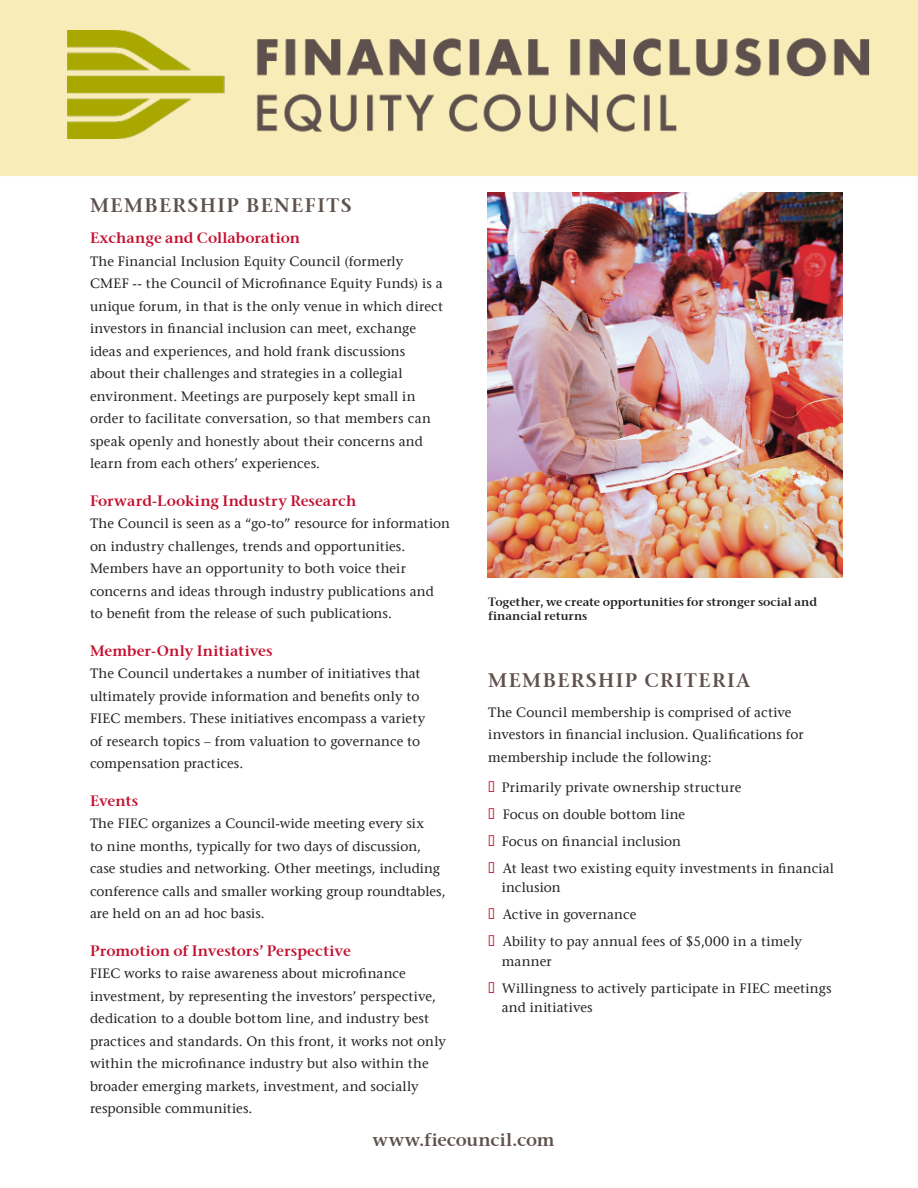
<style>
.page{position:relative;width:918px;height:1188px;background:#fff}
.page>*{position:absolute;margin:0;border:0;box-sizing:border-box;transform-origin:0 0}
.subhead_L1{font:19.5px "Stone Serif Sem ITCTT Semi";letter-spacing:.075em;color:#5d524d}
.subhead_L1-2{font:19.5px "Stone Serif Sem ITCTT Semi";letter-spacing:.075em;color:#5f514d}
.bulleted_list{font:18px "Stone Serif Sem ITCTT Semi";color:#5f514d}
.subhead_L2{font:15px "Stone Serif Sem ITCTT Semi";letter-spacing:.005em;color:#c3102f}
.text{font:13.5px/22.5px "Stone Serif LT";letter-spacing:.005em;color:#231f20}
.bulleted_list-2{font:13.5px/19.5px "Stone Serif LT";letter-spacing:.01em;color:#231f20}
.t1{font:12px/14.4px "Stone Serif Sem ITCTT Semi";color:#231f20}
.s1{font-family:"MS Outlook";color:#c3102f}
</style>
<div class="page">
<img style="left:488px;top:193px;width:355px;height:385px">
<div style="left:0;top:0;width:918px;height:176px;background:#f8ecb9"></div>
<img style="left:66px;top:31px;width:805px;height:108px">
<p class="subhead_L1" style="left:90px;top:193px;width:263px">MEMBERSHIP BENEFITS</p>
<p class="subhead_L2" style="left:90px;top:229px;width:212px">Exchange and Collaboration</p>
<p class="text" style="left:90px;top:250px;width:355px">The Financial Inclusion Equity Council (formerly CMEF -- the Council of Microfinance Equity Funds) is a unique forum, in that is the only venue in which direct investors in financial inclusion can meet, exchange ideas and experiences, and hold frank discussions about their challenges and strategies in a collegial environment. Meetings are purposely kept small in order to facilitate conversation, so that members can speak openly and honestly about their concerns and learn from each others’ experiences.</p>
<p class="subhead_L2" style="left:90px;top:491px;width:268px">Forward-Looking Industry Research</p>
<p class="text" style="left:90px;top:512px;width:362px">The Council is seen as a “go-to” resource for information on industry challenges, trends and opportunities.<br>Members have an opportunity to both voice their concerns and ideas through industry publications and to benefit from the release of such publications.</p>
<p class="subhead_L2" style="left:90px;top:641px;width:184px">Member-Only Initiatives</p>
<p class="text" style="left:90px;top:662px;width:337px">The Council undertakes a number of initiatives that ultimately provide information and benefits only to FIEC members. These initiatives encompass a variety of research topics – from valuation to governance to compensation practices.</p>
<p class="subhead_L2" style="left:90px;top:791px;width:50px">Events</p>
<p class="text" style="left:90px;top:812px;width:357px">The FIEC organizes a Council-wide meeting every six<br>to nine months, typically for two days of discussion, case studies and networking. Other meetings, including conference calls and smaller working group roundtables, are held on an ad hoc basis.</p>
<p class="subhead_L2" style="left:90px;top:941px;width:262px">Promotion of Investors’ Perspective</p>
<p class="text" style="left:90px;top:962px;width:358px">FIEC works to raise awareness about microfinance investment, by representing the investors’ perspective, dedication to a double bottom line, and industry best practices and standards. On this front, it works not only within the microfinance industry but also within the broader emerging markets, investment, and socially responsible communities.</p>
<p class="t1" style="left:488px;top:594px;width:330px">Together, we create opportunities for stronger social and financial returns</p>
<p class="subhead_L1-2" style="left:488px;top:668px;width:264px">MEMBERSHIP CRITERIA</p>
<p class="text" style="left:488px;top:701px;width:317px">The Council membership is comprised of active investors in financial inclusion. Qualifications for membership include the following:</p>
<p class="bulleted_list-2" style="left:488px;top:777px;width:255px"><span class="s1">b</span> Primarily private ownership structure</p>
<p class="bulleted_list-2" style="left:488px;top:804px;width:199px"><span class="s1">b</span> Focus on double bottom line</p>
<p class="bulleted_list-2" style="left:488px;top:831px;width:194px"><span class="s1">b</span> Focus on financial inclusion</p>
<p class="bulleted_list-2" style="left:502px;top:858px;width:334px;text-indent:-14px"><span class="s1">b</span> At least two existing equity investments in financial inclusion</p>
<p class="bulleted_list-2" style="left:488px;top:905px;width:150px"><span class="s1">b</span> Active in governance</p>
<p class="bulleted_list-2" style="left:502px;top:932px;width:302px;text-indent:-14px"><span class="s1">b</span> Ability to pay annual fees of $5,000 in a timely manner</p>
<p class="bulleted_list-2" style="left:502px;top:978px;width:331px;text-indent:-14px"><span class="s1">b</span> Willingness to actively participate in FIEC meetings and initiatives</p>
<p class="bulleted_list" style="left:373px;top:1128px;width:184px">www.fiecouncil.com</p>
</div>
